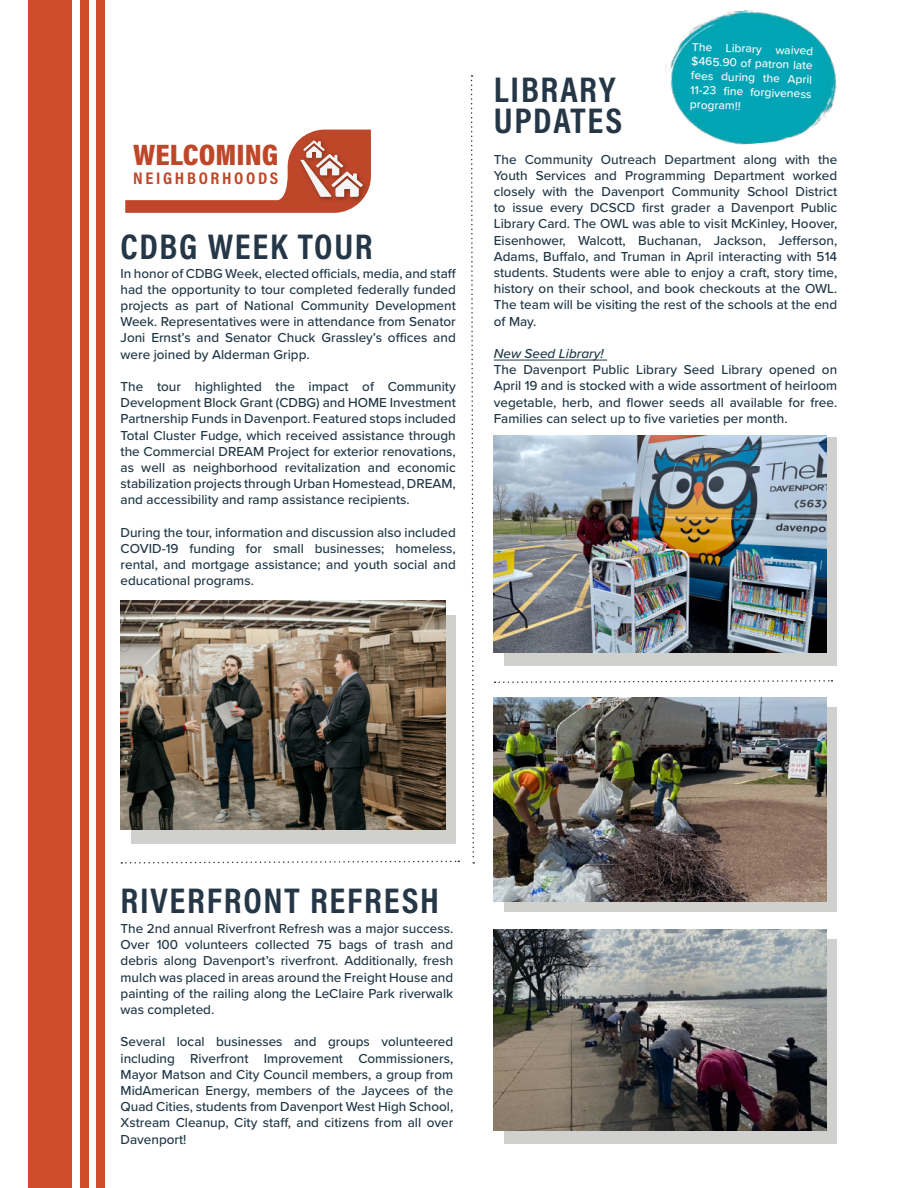
<style>
.page{position:relative;width:918px;height:1188px;background:#fff}
.page>*{position:absolute;margin:0;border:0;box-sizing:border-box;transform-origin:0 0}
.t1{font:700 36px/31.5px "Acumin Pro Cond";letter-spacing:.05em;color:#253746}
.t2{font:900 29.85px "Acumin Pro Cond";color:#bf4729;scale:1.06 1}
.t3{font:700 16.95px "Acumin Pro Cond";letter-spacing:.145em;color:#bf4729;scale:1.06 1}
.t4{font:500 13.5px/16.2px "Proxima Nova";color:#203746;text-align:justify}
.t5{font:italic 500 13.5px "Proxima Nova";color:#203746}
.t6{font:500 12px/14.4px "Proxima Nova";color:#f7f8f8;text-align:justify}
</style>
<div class="page">
<div style="left:28px;top:0;width:44px;height:1188px;background:#d04d2b"></div>
<div style="left:80px;top:0;width:8px;height:1188px;background:#d04d2b"></div>
<div style="left:96px;top:0;width:8px;height:1188px;background:#d04d2b"></div>
<svg style="left:125px;top:130px;width:246px;height:83px"></svg>
<div style="left:131px;top:615px;width:325px;height:228px;background:#d0d0ce"></div>
<img style="left:121px;top:601px;width:325px;height:229px">
<svg style="left:121px;top:860px;width:338px;height:4px"></svg>
<svg style="left:470px;top:75px;width:5px;height:789px"></svg>
<hr style="left:494px;top:360px;width:113px;height:1px;background:#203746">
<div style="left:504px;top:437px;width:333px;height:228px;background:#d0d0ce"></div>
<img style="left:494px;top:435px;width:333px;height:217px">
<div style="left:504px;top:939px;width:333px;height:205px;background:#d0d0ce"></div>
<img style="left:494px;top:929px;width:332px;height:202px">
<img style="left:665px;top:10px;width:172px;height:135px">
<div style="left:504px;top:707px;width:333px;height:205px;background:#d0d0ce"></div>
<img style="left:494px;top:698px;width:332px;height:203px">
<svg style="left:495px;top:680px;width:337px;height:3px"></svg>
<h2 class="t2" style="left:133px;top:135px;width:138px">WELCOMING</h2>
<p class="t3" style="left:133px;top:167px;width:138px">NEIGHBORHOODS</p>
<h1 class="t1" style="left:121px;top:230px;width:254px">CDBG WEEK TOUR</h1>
<p class="t4" style="left:121px;top:265px;width:337px">In honor of CDBG Week, elected officials, media, and staff had the opportunity to tour completed federally funded projects as part of National Community Development Week. Representatives were in attendance from Senator Joni Ernst’s and Senator Chuck Grassley’s offices and were joined by Alderman Gripp.</p>
<p class="t4" style="left:121px;top:378px;width:337px">The tour highlighted the impact of Community Development Block Grant (CDBG) and HOME Investment Partnership Funds in Davenport. Featured stops included Total Cluster Fudge, which received assistance through the Commercial DREAM Project for exterior renovations, as well as neighborhood revitalization and economic stabilization projects through Urban Homestead, DREAM, and accessibility and ramp assistance recipients.</p>
<p class="t4" style="left:121px;top:524px;width:337px">During the tour, information and discussion also included COVID-19 funding for small businesses; homeless, rental, and mortgage assistance; and youth social and educational programs.</p>
<p class="t6" style="left:692px;top:39px;width:123px;rotate:2deg">The Library waived $465.90 of patron late fees during the April 11-23 fi ne forgiveness program!!</p>
<h1 class="t1" style="left:494px;top:73px;width:130px">LIBRARY<br>UPDATES</h1>
<p class="t4" style="left:494px;top:151px;width:345px">The Community Outreach Department along with the Youth Services and Programming Department worked closely with the Davenport Community School District to issue every DCSCD first grader a Davenport Public Library Card. The OWL was able to visit McKinley, Hoover, Eisenhower, Walcott, Buchanan, Jackson, Jefferson, Adams, Buffalo, and Truman in April interacting with 514 students. Students were able to enjoy a craft, story time, history on their school, and book checkouts at the OWL.<br>The team will be visiting the rest of the schools at the end of May.</p>
<p class="t5" style="left:494px;top:343px;width:111px">New Seed Library!</p>
<p class="t4" style="left:494px;top:361px;width:345px">The Davenport Public Library Seed Library opened on April 19 and is stocked with a wide assortment of heirloom vegetable, herb, and flower seeds all available for free.<br>Families can select up to five varieties per month.</p>
<h1 class="t1" style="left:121px;top:884px;width:320px">RIVERFRONT REFRESH</h1>
<p class="t4" style="left:121px;top:920px;width:334px">The 2nd annual Riverfront Refresh was a major success.<br>Over 100 volunteers collected 75 bags of trash and debris along Davenport’s riverfront. Additionally, fresh mulch was placed in areas around the Freight House and painting of the railing along the LeClaire Park riverwalk was completed.</p>
<p class="t4" style="left:121px;top:1033px;width:334px">Several local businesses and groups volunteered including Riverfront Improvement Commissioners, Mayor Matson and City Council members, a group from MidAmerican Energy, members of the Jaycees of the Quad Cities, students from Davenport West High School, Xstream Cleanup, City staff, and citizens from all over Davenport!</p>
</div>
